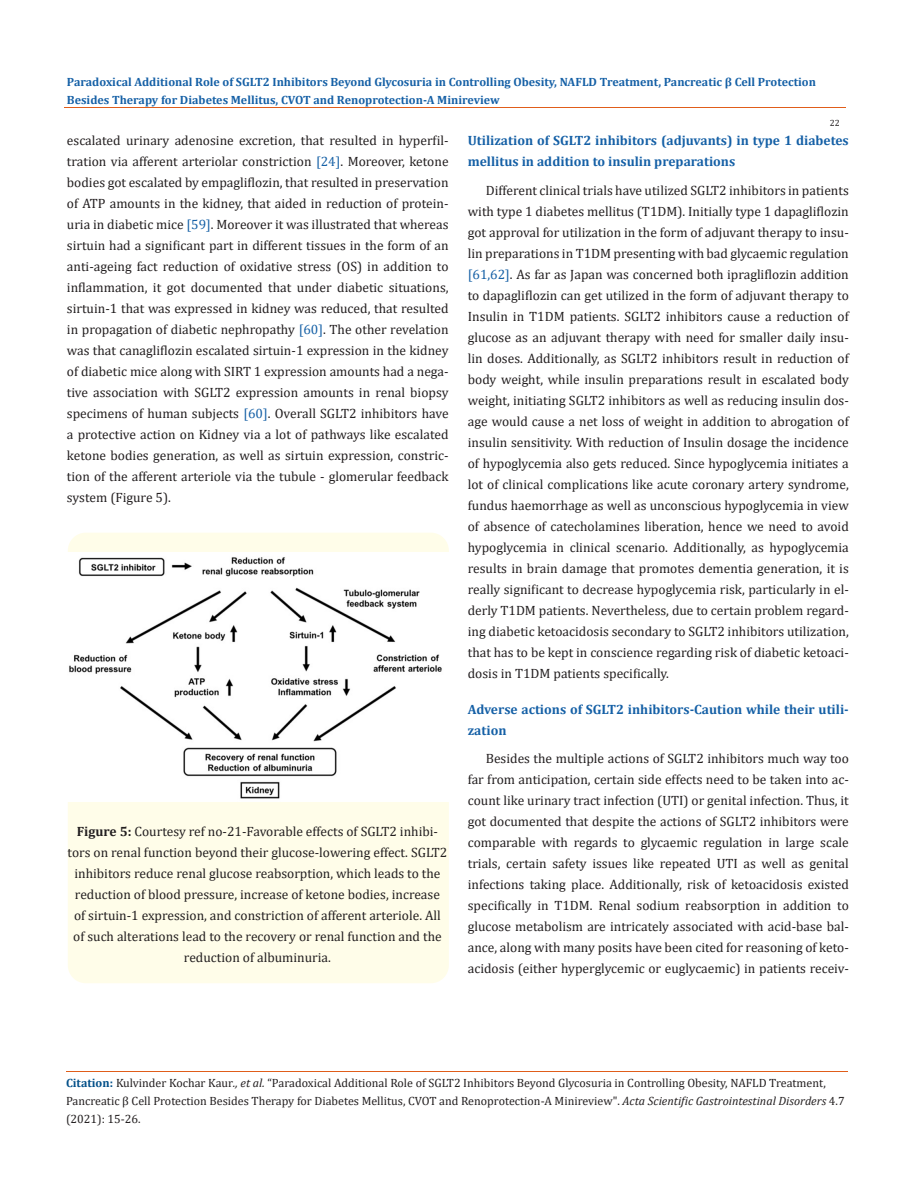
<style>
.page{position:relative;width:917px;height:1188px;background:#fff}
.page>*{position:absolute;margin:0;border:0;box-sizing:border-box;transform-origin:0 0}
.t1{font:13.5px/21px "Cambria";color:#231f20;text-align:justify}
.t2{font:700 13.5px/21px "Cambria";color:#1560a6}
.t3{font:12px/18px "Cambria";color:#231f20}
.t4{font:700 12px/18px "Cambria";color:#1560a6}
.t5{font:9px "Cambria";color:#231f20}
.s1{color:#1560a6}
.s2{font-weight:700}
.s3{font-weight:700;color:#035089}
.s4{font-style:italic}
</style>
<div class="page">
<div style="left:68px;top:533px;width:381px;height:450px;background:#fffde9;border-radius:18px"></div>
<img style="left:68px;top:553px;width:381px;height:248px">
<hr style="left:64px;top:108px;width:781px;height:1px;background:#e05d1a">
<hr style="left:66px;top:1071px;width:781px;height:1px;background:#e05d1a">
<p class="t4" style="left:67px;top:72px;width:750px">Paradoxical Additional Role of SGLT2 Inhibitors Beyond Glycosuria in Controlling Obesity, NAFLD Treatment, Pancreatic β Cell Protection<br>Besides Therapy for Diabetes Mellitus, CVOT and Renoprotection-A Minireview</p>
<p class="t5" style="left:829px;top:118px;width:11px">22</p>
<p class="t1" style="left:67px;top:130px;width:383px">escalated urinary adenosine excretion, that resulted in hyperfil&shy;tration via afferent arteriolar constriction <span class="s1">[24]</span>. Moreover, ketone bodies got escalated by empagliflozin, that resulted in preservation of ATP amounts in the kidney, that aided in reduction of protein&shy;uria in diabetic mice <span class="s1">[59]</span>. Moreover it was illustrated that whereas sirtuin had a significant part in different tissues in the form of an anti-ageing fact reduction of oxidative stress (OS) in addition to inflammation, it got documented that under diabetic situations, sirtuin-1 that was expressed in kidney was reduced, that resulted in propagation of diabetic nephropathy <span class="s1">[60]</span>. The other revelation was that canagliflozin escalated sirtuin-1 expression in the kidney of diabetic mice along with SIRT 1 expression amounts had a nega&shy;tive association with SGLT2 expression amounts in renal biopsy specimens of human subjects <span class="s1">[60]</span>. Overall SGLT2 inhibitors have a protective action on Kidney via a lot of pathways like escalated ketone bodies generation, as well as sirtuin expression, constric&shy;tion of the afferent arteriole via the tubule - glomerular feedback system (Figure 5).</p>
<p class="t1" style="left:68px;top:821px;width:381px;text-align:center"><span class="s2">Figure 5:</span> Courtesy ref no-21-Favorable effects of SGLT2 inhibi&shy;tors on renal function beyond their glucose-lowering effect. SGLT2 inhibitors reduce renal glucose reabsorption, which leads to the reduction of blood pressure, increase of ketone bodies, increase<br>of sirtuin-1 expression, and constriction of afferent arteriole. All of such alterations lead to the recovery or renal function and the reduction of albuminuria.</p>
<p class="t2" style="left:468px;top:130px;width:382px">Utilization of SGLT2 inhibitors (adjuvants) in type 1 diabetes mellitus in addition to insulin preparations</p>
<p class="t1" style="left:468px;top:180px;width:382px;text-indent:18px">Different clinical trials have utilized SGLT2 inhibitors in patients with type 1 diabetes mellitus (T1DM). Initially type 1 dapagliflozin got approval for utilization in the form of adjuvant therapy to insu&shy;lin preparations in T1DM presenting with bad glycaemic regulation <span class="s1">[61,62]</span>. As far as Japan was concerned both ipragliflozin addition to dapagliflozin can get utilized in the form of adjuvant therapy to Insulin in T1DM patients. SGLT2 inhibitors cause a reduction of glucose as an adjuvant therapy with need for smaller daily insu&shy;lin doses. Additionally, as SGLT2 inhibitors result in reduction of body weight, while insulin preparations result in escalated body weight, initiating SGLT2 inhibitors as well as reducing insulin dos&shy;age would cause a net loss of weight in addition to abrogation of insulin sensitivity. With reduction of Insulin dosage the incidence of hypoglycemia also gets reduced. Since hypoglycemia initiates a lot of clinical complications like acute coronary artery syndrome, fundus haemorrhage as well as unconscious hypoglycemia in view of absence of catecholamines liberation, hence we need to avoid hypoglycemia in clinical scenario. Additionally, as hypoglycemia results in brain damage that promotes dementia generation, it is really significant to decrease hypoglycemia risk, particularly in el&shy;derly T1DM patients. Nevertheless, due to certain problem regard&shy;ing diabetic ketoacidosis secondary to SGLT2 inhibitors utilization, that has to be kept in conscience regarding risk of diabetic ketoaci&shy;dosis in T1DM patients specifically.</p>
<p class="t2" style="left:468px;top:698px;width:382px">Adverse actions of SGLT2 inhibitors-Caution while their utili&shy;zation</p>
<p class="t1" style="left:468px;top:748px;width:382px;text-indent:18px">Besides the multiple actions of SGLT2 inhibitors much way too far from anticipation, certain side effects need to be taken into ac&shy;count like urinary tract infection (UTI) or genital infection. Thus, it got documented that despite the actions of SGLT2 inhibitors were comparable with regards to glycaemic regulation in large scale trials, certain safety issues like repeated UTI as well as genital infections taking place. Additionally, risk of ketoacidosis existed specifically in T1DM. Renal sodium reabsorption in addition to glucose metabolism are intricately associated with acid-base bal&shy;ance, along with many posits have been cited for reasoning of keto&shy;acidosis (either hyperglycemic or euglycaemic) in patients receiv-</p>
<p class="t3" style="left:66px;top:1074px;width:780px"><span class="s3">Citation:</span> Kulvinder Kochar Kaur<span class="s4">., et al.</span> “Paradoxical Additional Role of SGLT2 Inhibitors Beyond Glycosuria in Controlling Obesity, NAFLD Treatment,<br>Pancreatic β Cell Protection Besides Therapy for Diabetes Mellitus, CVOT and Renoprotection-A Minireview". <span class="s4">Acta Scientific Gastrointestinal Disorders</span> 4.7 (2021): 15-26.</p>
</div>
